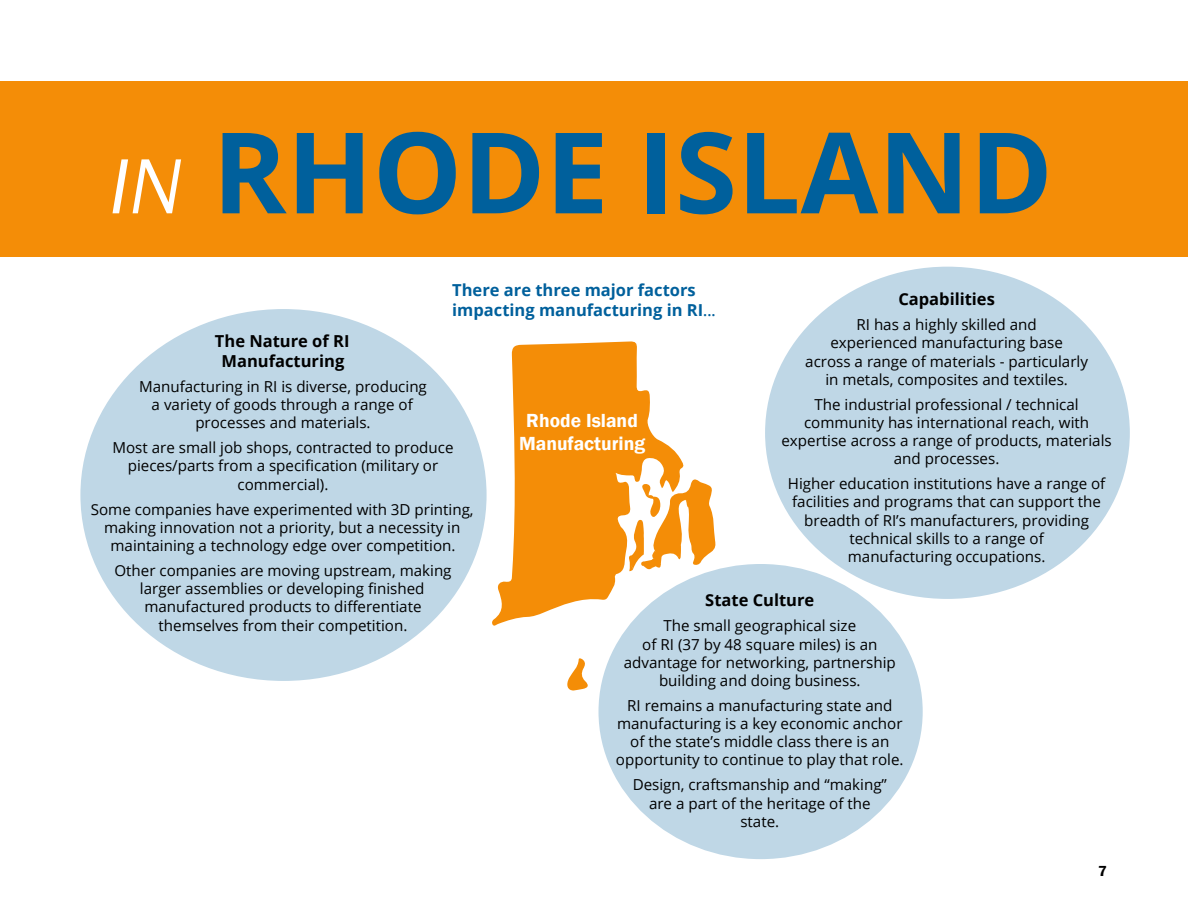
<style>
.page{position:relative;width:1188px;height:918px;background:#fff}
.page>*{position:absolute;margin:0;border:0;box-sizing:border-box;transform-origin:0 0}
.t1{font:700 112.5px "Open Sans";color:#00609c}
.t2{font:600 19.5px/23.4px "Franklin Gothic";color:#fff;text-align:center}
.t3{font:700 16.5px/19.8px "Open Sans";color:#00609c}
.t4{font:700 16.5px/19.8px "Open Sans";color:#000;text-align:center}
.t5{font:15.15px/18.1px "Open Sans";color:#000;text-align:center}
.t6{font:600 15px "Franklin Gothic";color:#000}
.s1{font-family:"Franklin Gothic";font-weight:400;font-style:italic;font-size:80.85px;color:#fff}
.s2{font-weight:600;font-size:15px}
</style>
<div class="page">
<div style="left:0;top:81px;width:1188px;height:175px;background:#f48d07"></div>
<svg style="left:492px;top:341px;width:192px;height:286px;fill:#f48d07"></svg>
<svg style="left:567px;top:658px;width:21px;height:33px"></svg>
<svg style="left:629px;top:478px;width:87px;height:93px"></svg>
<div style="left:599px;top:564px;width:324px;height:295px;background:#bfd7e6;border-radius:50%"></div>
<div style="left:80px;top:309px;width:407px;height:372px;background:#bfd7e6;border-radius:50%"></div>
<div style="left:765px;top:267px;width:365px;height:332px;background:#bfd7e6;border-radius:50%"></div>
<h1 class="t1" style="left:109px;top:127px;width:945px"><span class="s1">IN</span> RHODE ISLAND</h1>
<p class="t3" style="left:452px;top:282px;width:265px">There are three major factors impacting manufacturing in RI<span class="s2">...</span></p>
<p class="t4" style="left:898px;top:291px;width:98px">Capabilities</p>
<p class="t5" style="left:805px;top:317px;width:284px">RI has a highly skilled and<br>experienced manufacturing base<br>across a range of materials - particularly in metals, composites and textiles.</p>
<p class="t5" style="left:781px;top:395px;width:332px">The industrial professional / technical community has international reach, with expertise across a range of products, materials and processes.</p>
<p class="t5" style="left:788px;top:476px;width:319px">Higher education institutions have a range of facilities and programs that can support the breadth of RI’s manufacturers, providing technical skills to a range of<br>manufacturing occupations.</p>
<p class="t4" style="left:215px;top:333px;width:136px">The Nature of RI<br>Manufacturing</p>
<p class="t5" style="left:139px;top:379px;width:289px">Manufacturing in RI is diverse, producing a variety of goods through a range of processes and materials.</p>
<p class="t5" style="left:112px;top:440px;width:343px">Most are small job shops, contracted to produce pieces/parts from a specification (military or commercial).</p>
<p class="t5" style="left:91px;top:502px;width:384px">Some companies have experimented with 3D printing, making innovation not a priority, but a necessity in maintaining a technology edge over competition.</p>
<p class="t5" style="left:114px;top:563px;width:339px">Other companies are moving upstream, making larger assemblies or developing finished manufactured products to differentiate themselves from their competition.</p>
<p class="t2" style="left:519px;top:410px;width:128px">Rhode Island<br>Manufacturing</p>
<p class="t4" style="left:705px;top:592px;width:111px">State Culture</p>
<p class="t5" style="left:624px;top:618px;width:274px">The small geographical size<br>of RI (37 by 48 square miles) is an advantage for networking, partnership building and doing business.</p>
<p class="t5" style="left:616px;top:698px;width:289px">RI remains a manufacturing state and manufacturing is a key economic anchor of the state’s middle class there is an opportunity to continue to play that role.</p>
<p class="t5" style="left:633px;top:777px;width:256px">Design, craftsmanship and “making” are a part of the heritage of the state.</p>
<p class="t6" style="left:1098px;top:865px;width:10px">7</p>
</div>
